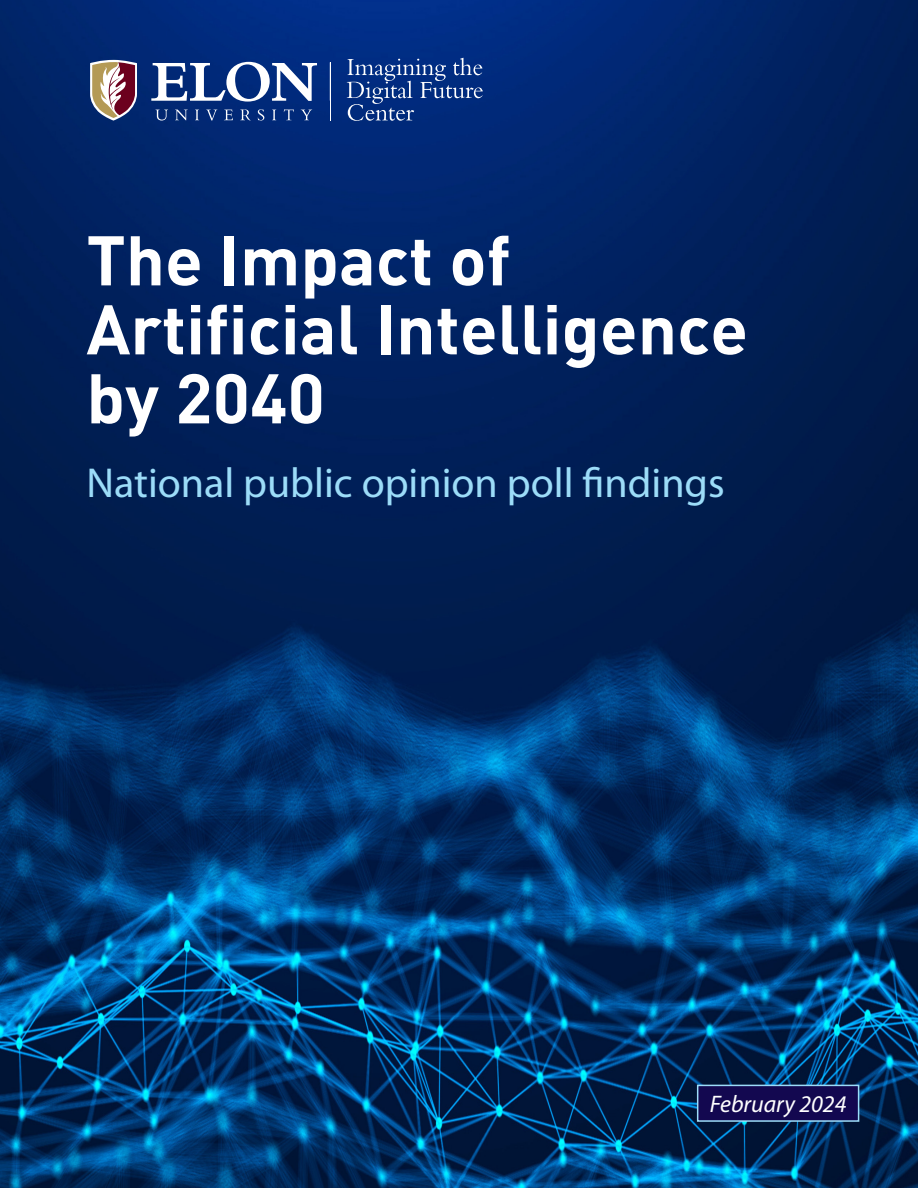
<style>
.page{position:relative;width:918px;height:1188px;background:#fff}
.page>*{position:absolute;margin:0;border:0;box-sizing:border-box;transform-origin:0 0}
.t1{font:700 69px/69px "DI Nbek";color:#fff}
.t2{font:42px "Myriad Pro";color:#9cdcf8}
.t3{font:italic 24px "Myriad Pro";color:#fff}
</style>
<div class="page">
<img style="left:0;top:0;width:918px;height:1188px">
<svg style="left:347px;top:58px;width:136px;height:63px;background:#244990"></svg>
<hr style="left:330px;top:62px;width:1px;height:59px;background:#fff">
<svg style="left:155px;top:110px;width:13px;height:11px"></svg>
<svg style="left:175px;top:110px;width:13px;height:10px"></svg>
<svg style="left:195px;top:110px;width:4px;height:10px"></svg>
<svg style="left:206px;top:110px;width:11px;height:11px"></svg>
<svg style="left:224px;top:110px;width:9px;height:10px"></svg>
<svg style="left:240px;top:109px;width:11px;height:11px"></svg>
<svg style="left:258px;top:109px;width:6px;height:12px"></svg>
<svg style="left:272px;top:110px;width:4px;height:10px"></svg>
<svg style="left:284px;top:109px;width:10px;height:11px"></svg>
<svg style="left:301px;top:110px;width:11px;height:10px"></svg>
<svg style="left:151px;top:62px;width:166px;height:40px"></svg>
<svg style="left:90px;top:60px;width:47px;height:61px"></svg>
<div style="left:698px;top:1085px;width:161px;height:36px;background:#130850"></div>
<div style="left:697px;top:1085px;width:162px;height:37px;border:2px solid #9cdcf8"></div>
<p class="t1" style="left:86px;top:223px;width:663px">The Impact of<br>Artificial Intelligence by 2040</p>
<p class="t2" style="left:86px;top:460px;width:640px">National public opinion poll findings</p>
<p class="t3" style="left:710px;top:1091px;width:138px">February 2024</p>
</div>
